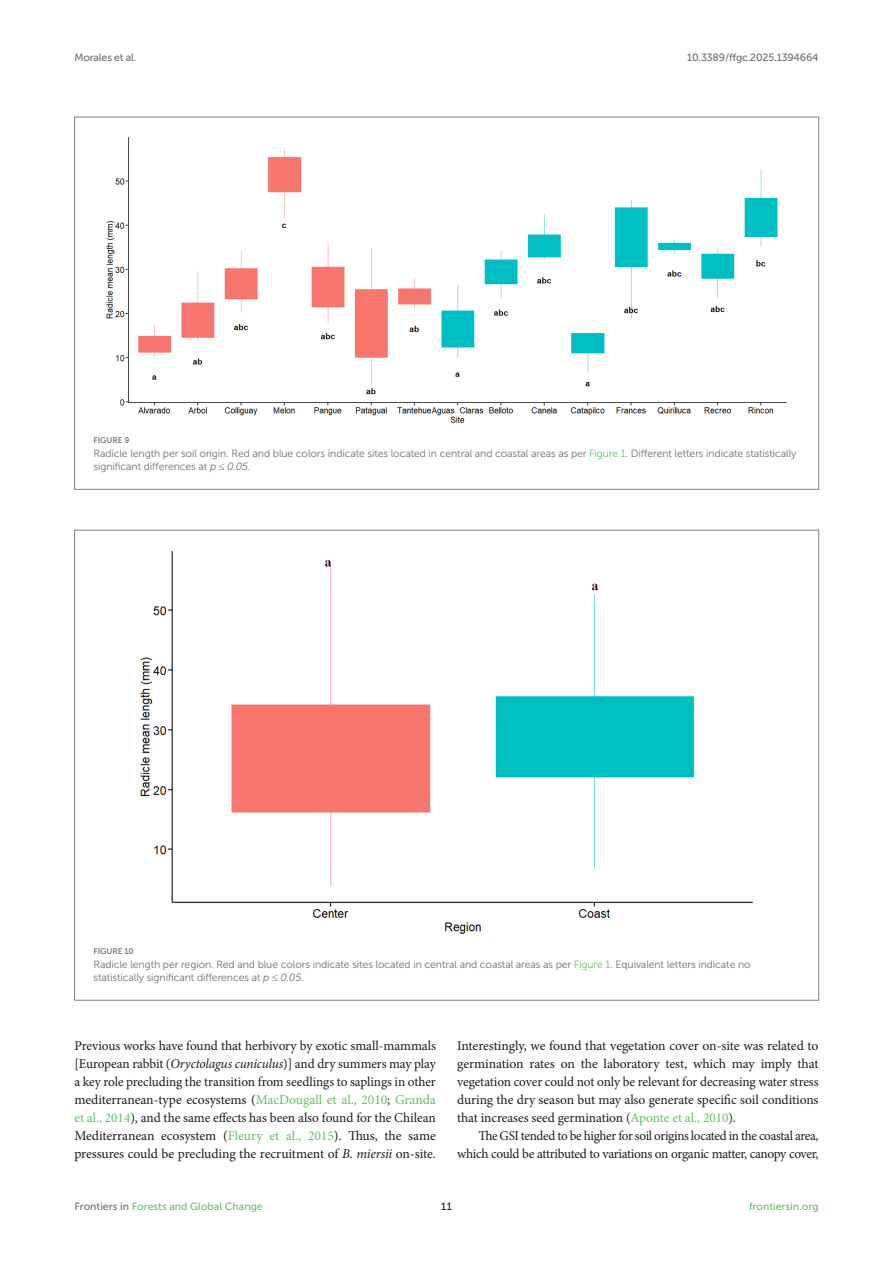
<style>
.page{position:relative;width:893px;height:1263px;background:#fff}
.page>*{position:absolute;margin:0;border:0;box-sizing:border-box;transform-origin:0 0}
.TEXT{font:13.5px/18px "Minion Pro";letter-spacing:-.02em;color:#1b1c1b;text-align:justify}
.FIG_LEG{font:10.5px/13.5px "Museo Sans 300";letter-spacing:-.01em;color:#706f70}
.t1{font:10.5px "Museo Sans 500";color:#65c161}
.t2{font:10.5px "Museo Sans 500";letter-spacing:-.015em;color:#706f70}
.t3{font:10.5px "Museo Sans 500";color:#1b1c1b}
.FIG_HD{font:8.25px "Museo Sans 700";letter-spacing:-.01em;color:#7e7f7f}
.s1{color:#65c161}
.s2{font-style:italic}
.s3{color:#706f70}
</style>
<div class="page">
<img style="left:106px;top:137px;width:681px;height:286px">
<img style="left:140px;top:551px;width:613px;height:383px">
<p class="t2" style="left:74px;top:51px;width:64px">Morales et al.</p>
<p class="t2" style="left:687px;top:51px;width:133px">10.3389/ffgc.2025.1394664</p>
<p class="FIG_HD" style="left:94px;top:436px;width:37px">FIGURE 9</p>
<p class="FIG_LEG" style="left:94px;top:447px;width:704px">Radicle length per soil origin. Red and blue colors indicate sites located in central and coastal areas as per <span class="s1">Figure 1</span>. Different letters indicate statistically significant differences at <span class="s2">p</span> ≤ <span class="s2">0.05</span>.</p>
<p class="FIG_HD" style="left:94px;top:947px;width:42px">FIGURE 10</p>
<p class="FIG_LEG" style="left:94px;top:957px;width:659px">Radicle length per region. Red and blue colors indicate sites located in central and coastal areas as per <span class="s1">Figure 1</span>. Equivalent letters indicate no statistically significant differences at <span class="s2">p</span> ≤ <span class="s2">0.05</span>.</p>
<p class="TEXT" style="left:74px;top:1037px;width:363px">Previous works have found that herbivory by exotic small-mammals [European rabbit (<span class="s2">Oryctolagus cuniculus</span>)] and dry summers may play a key role precluding the transition from seedlings to saplings in other mediterranean-type ecosystems (<span class="s1">MacDougall et al., 2010</span>; <span class="s1">Granda et al., 2014</span>), and the same effects has been also found for the Chilean Mediterranean ecosystem (<span class="s1">Fleury et al., 2015</span>). Thus, the same pressures could be precluding the recruitment of <span class="s2">B. miersii</span> on-site.</p>
<p class="TEXT" style="left:457px;top:1037px;width:363px">Interestingly, we found that vegetation cover on-site was related to germination rates on the laboratory test, which may imply that vegetation cover could not only be relevant for decreasing water stress during the dry season but may also generate specific soil conditions that increases seed germination (<span class="s1">Aponte et al., 2010</span>).</p>
<p class="TEXT" style="left:457px;top:1127px;width:363px;text-align:right">The GSI tended to be higher for soil origins located in the coastal area, which could be attributed to variations on organic matter, canopy cover,</p>
<p class="t1" style="left:74px;top:1200px;width:190px"><span class="s3">Frontiers in</span> Forests and Global Change</p>
<p class="t3" style="left:441px;top:1200px;width:12px">11</p>
<p class="t1" style="left:749px;top:1200px;width:71px">frontiersin.org</p>
</div>
